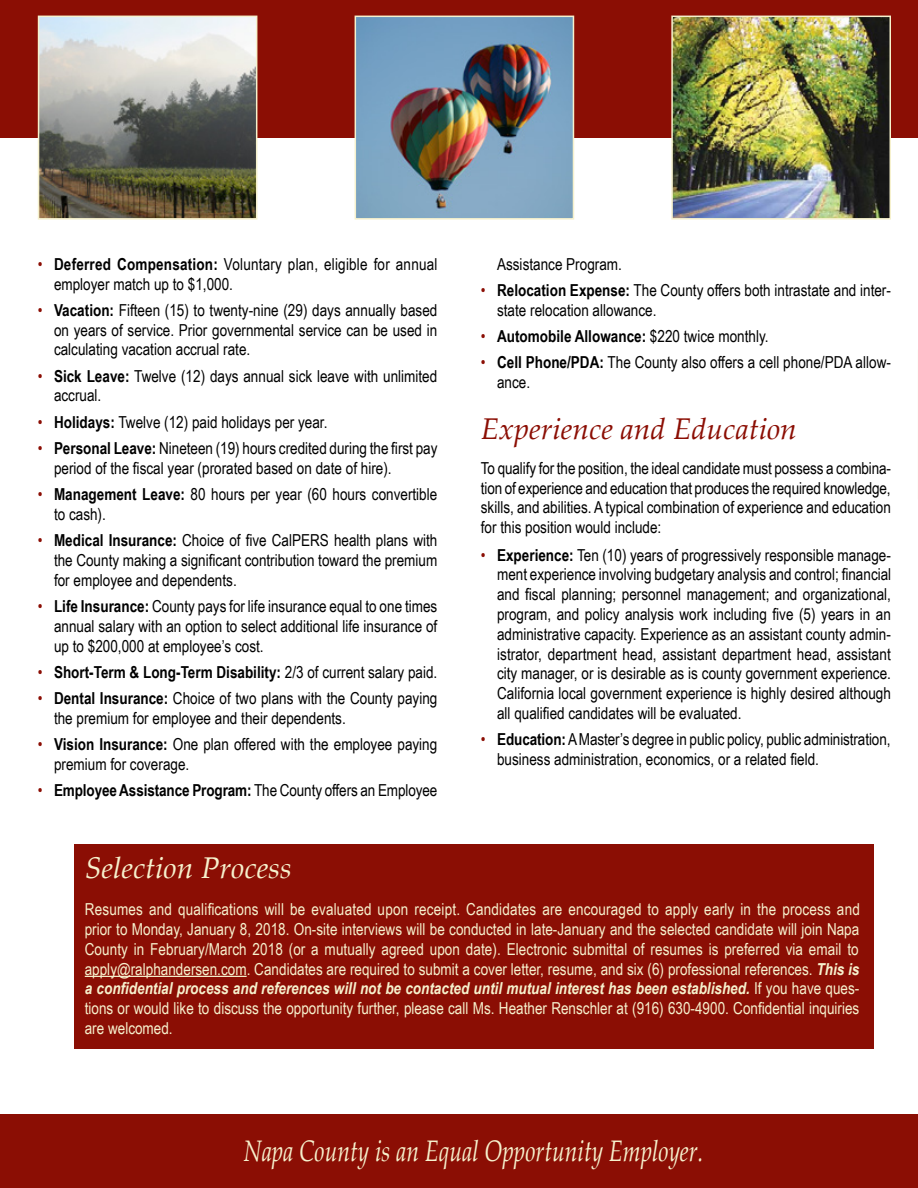
<style>
.page{position:relative;width:918px;height:1188px;background:#fff}
.page>*{position:absolute;margin:0;border:0;box-sizing:border-box;transform-origin:0 0}
.t1{font:italic 30px "Palatino Linotype";color:#8b0e04}
.t2{font:italic 30px "Palatino Linotype";color:#f6f1cd}
.t3{font:italic 29.7px "Palatino Linotype";color:#f6f1cd;scale:.77 1}
.t4{font:16.5px/19.8px "Arial Narrow";color:#000}
.t5{font:16.5px/19.8px "Arial Narrow";color:#f6f1cd;text-align:justify}
.t6{font:700 16.5px "Arial Narrow";color:#000}
.s1{color:#8b0e04}
.s2{font-weight:700}
.s3{font-weight:400;color:#8b0e04}
.s4{font-weight:400}
.s5{font-weight:700;font-style:italic}
</style>
<div class="page">
<div style="left:74px;top:844px;width:800px;height:204px;background:#8b0e04"></div>
<div style="left:0;top:1115px;width:918px;height:73px;background:#8b0e04"></div>
<div style="left:0;top:0;width:918px;height:138px;background:#8b0e04"></div>
<img style="left:674px;top:19px;width:214px;height:198px">
<div style="left:671px;top:16px;width:220px;height:204px;border:2px solid #f6f1cd"></div>
<img style="left:358px;top:19px;width:213px;height:198px">
<div style="left:355px;top:16px;width:219px;height:204px;border:2px solid #f6f1cd"></div>
<img style="left:41px;top:19px;width:213px;height:198px">
<div style="left:38px;top:16px;width:219px;height:204px;border:2px solid #f6f1cd"></div>
<hr style="left:85px;top:976px;width:162px;height:1px;background:#f6f1cd">
<p class="t4" style="left:54px;top:253px;width:385px;text-indent:-16px"><span class="s1">•</span> <span class="s2">Deferred Compensation:</span> Voluntary plan, eligible for annual employer match up to $1,000.</p>
<p class="t4" style="left:54px;top:299px;width:385px;text-align:justify;text-indent:-16px"><span class="s1">•</span> <span class="s2">Vacation:</span> Fifteen (15) to twenty-nine (29) days annually based on years of service. Prior governmental service can be used in calculating vacation accrual rate.</p>
<p class="t4" style="left:54px;top:365px;width:385px;text-indent:-16px"><span class="s1">•</span> <span class="s2">Sick Leave:</span> Twelve (12) days annual sick leave with unlimited accrual.</p>
<p class="t4" style="left:38px;top:411px;width:291px"><span class="s1">•</span> <span class="s2">Holidays:</span> Twelve (12) paid holidays per year.</p>
<p class="t4" style="left:54px;top:438px;width:385px;text-indent:-16px"><span class="s1">•</span> <span class="s2">Personal Leave:</span> Nineteen (19) hours credited during the first pay period of the fiscal year (prorated based on date of hire).</p>
<p class="t4" style="left:54px;top:484px;width:385px;text-indent:-16px"><span class="s1">•</span> <span class="s2">Management Leave:</span> 80 hours per year (60 hours convertible to cash).</p>
<p class="t4" style="left:54px;top:530px;width:385px;text-align:justify;text-indent:-16px"><span class="s1">•</span> <span class="s2">Medical Insurance:</span> Choice of five CalPERS health plans with the County making a significant contribution toward the premium for employee and dependents.</p>
<p class="t4" style="left:54px;top:596px;width:385px;text-align:justify;text-indent:-16px"><span class="s1">•</span> <span class="s2">Life Insurance:</span> County pays for life insurance equal to one times annual salary with an option to select additional life insurance of up to $200,000 at employee’s cost.</p>
<p class="t6" style="left:38px;top:660px;width:401px"><span class="s3">•</span> Short-Term &amp; Long-Term Disability: <span class="s4">2/3 of current salary paid.</span></p>
<p class="t4" style="left:54px;top:688px;width:385px;text-indent:-16px"><span class="s1">•</span> <span class="s2">Dental Insurance:</span> Choice of two plans with the County paying the premium for employee and their dependents.</p>
<p class="t4" style="left:54px;top:734px;width:385px;text-indent:-16px"><span class="s1">•</span> <span class="s2">Vision Insurance:</span> One plan offered with the employee paying premium for coverage.</p>
<p class="t6" style="left:38px;top:778px;width:401px"><span class="s3">•</span> Employee Assistance Program: <span class="s4">The County offers an Employee</span></p>
<p class="t4" style="left:497px;top:253px;width:126px">Assistance Program.</p>
<p class="t4" style="left:497px;top:280px;width:395px;text-indent:-16px"><span class="s1">•</span> <span class="s2">Relocation Expense:</span> The County offers both intrastate and inter&shy;state relocation allowance.</p>
<p class="t6" style="left:481px;top:324px;width:289px"><span class="s3">•</span> Automobile Allowance: <span class="s4">$220 twice monthly.</span></p>
<p class="t4" style="left:497px;top:352px;width:395px;text-indent:-16px"><span class="s1">•</span> <span class="s2">Cell Phone/PDA:</span> The County also offers a cell phone/PDA allow&shy;ance.</p>
<h1 class="t1" style="left:481px;top:407px;width:318px">Experience and Education</h1>
<p class="t4" style="left:481px;top:458px;width:412px;text-align:justify">To qualify for the position, the ideal candidate must possess a combina&shy;tion of experience and education that produces the required knowledge, skills, and abilities. A typical combination of experience and education for this position would include:</p>
<p class="t4" style="left:497px;top:544px;width:396px;text-align:justify;text-indent:-16px"><span class="s1">•</span> <span class="s2">Experience:</span> Ten (10) years of progressively responsible manage&shy;ment experience involving budgetary analysis and control; financial and fiscal planning; personnel management; and organizational, program, and policy analysis work including five (5) years in an administrative capacity. Experience as an assistant county admin&shy;istrator, department head, assistant department head, assistant city manager, or is desirable as is county government experience.<br>California local government experience is highly desired although all qualified candidates will be evaluated.</p>
<p class="t4" style="left:497px;top:729px;width:395px;text-indent:-16px"><span class="s1">•</span> <span class="s2">Education:</span> A Master’s degree in public policy, public administration, business administration, economics, or a related field.</p>
<h1 class="t2" style="left:85px;top:847px;width:208px">Selection Process</h1>
<p class="t5" style="left:85px;top:899px;width:777px">Resumes and qualifications will be evaluated upon receipt. Candidates are encouraged to apply early in the process and prior to Monday, January 8, 2018. On-site interviews will be conducted in late-January and the selected candidate will join Napa County in February/March 2018 (or a mutually agreed upon date). Electronic submittal of resumes is preferred via email to apply@ralphandersen.com. Candidates are required to submit a cover letter, resume, and six (6) professional references. <span class="s5">This is a confidential process and references will not be contacted until mutual interest has been established.</span> If you have ques&shy;tions or would like to discuss the opportunity further, please call Ms. Heather Renschler at (916) 630-4900. Confidential inquiries are welcomed.</p>
<h2 class="t3" style="left:244px;top:1130px;width:598px">Napa County is an Equal Opportunity Employer.</h2>
</div>
